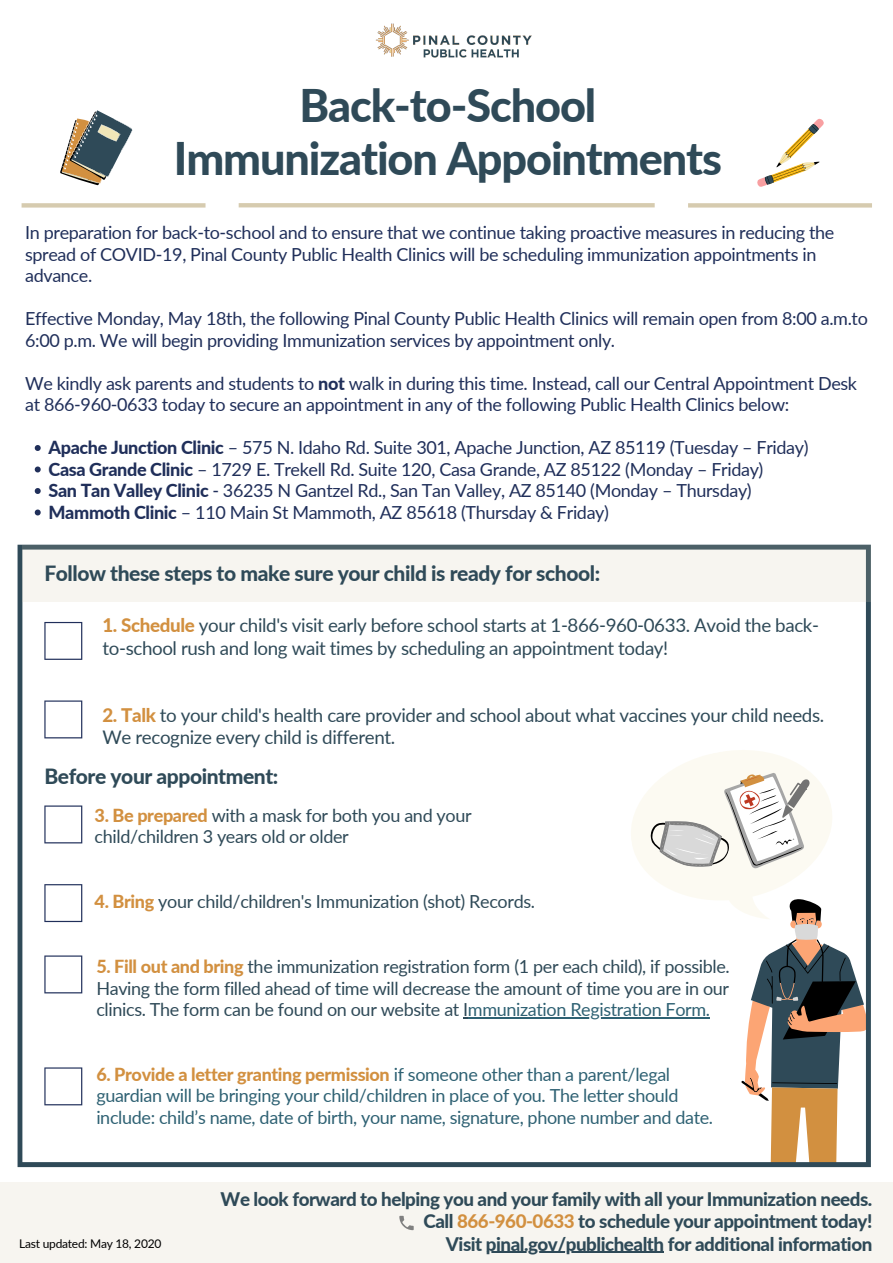
<style>
.page{position:relative;width:893px;height:1263px;background:#fff}
.page>*{position:absolute;margin:0;border:0;box-sizing:border-box;transform-origin:0 0}
.t1{font:800 45px/53.9px "Lato";letter-spacing:-.025em;color:#2f4a58;text-align:center}
.t2{font:800 21px "Lato";letter-spacing:-.02em;color:#2f4a58}
.t3{font:18.75px/22.4px "Lato";letter-spacing:-.02em;color:#2f4a58}
.t4{font:800 18.75px/22.1px "Lato";letter-spacing:-.025em;color:#2f4a58;text-align:right}
.t5{font:18px/21.5px "Lato";letter-spacing:-.02em;color:#202f5a}
.t6{font:18px/21.5px "Lato";letter-spacing:-.02em;color:#2f4a58;text-align:justify}
.t7{font:18px/21.5px "Lato";letter-spacing:-.02em;color:#2e6173}
.t8{font:12px "Lato";letter-spacing:-.02em;color:#000}
.s1{font-weight:800}
.s2{font-weight:800;color:#d29040}
.s3{color:#2e6173}
.s4{color:#d29040}
</style>
<div class="page">
<svg style="left:18px;top:545px;width:853px;height:622px"></svg>
<hr style="left:468px;top:1017px;width:242px;height:2px;background:#2e6173">
<div style="left:0;top:1182px;width:893px;height:81px;background:#f7f5f0"></div>
<hr style="left:239px;top:203px;width:415px;height:4px;background:#d6cbaf">
<img style="left:376px;top:23px;width:156px;height:35px">
<svg style="left:22px;top:203px;width:183px;height:5px"></svg>
<svg style="left:688px;top:203px;width:184px;height:5px"></svg>
<svg style="left:757px;top:118px;width:67px;height:69px"></svg>
<svg style="left:60px;top:110px;width:73px;height:75px"></svg>
<svg style="left:35px;top:445px;width:6px;height:6px"></svg>
<svg style="left:35px;top:466px;width:6px;height:6px"></svg>
<svg style="left:35px;top:488px;width:6px;height:6px"></svg>
<svg style="left:35px;top:509px;width:6px;height:6px"></svg>
<hr style="left:486px;top:1251px;width:178px;height:2px;background:#2f4a58">
<svg style="left:399px;top:1216px;width:15px;height:14px"></svg>
<svg style="left:618px;top:734px;width:231px;height:207px"></svg>
<svg style="left:647px;top:773px;width:167px;height:99px"></svg>
<svg style="left:22px;top:545px;width:848px;height:56px;fill:#f7f5f0"></svg>
<svg style="left:44px;top:805px;width:38px;height:38px"></svg>
<svg style="left:44px;top:884px;width:38px;height:38px"></svg>
<svg style="left:44px;top:955px;width:38px;height:38px"></svg>
<svg style="left:44px;top:622px;width:38px;height:38px"></svg>
<svg style="left:44px;top:700px;width:38px;height:38px"></svg>
<svg style="left:44px;top:1067px;width:38px;height:38px"></svg>
<h1 class="t1" style="left:174px;top:77px;width:549px">Back-to-School<br>Immunization Appointments</h1>
<p class="t5" style="left:25px;top:221px;width:811px">In preparation for back-to-school and to ensure that we continue taking proactive measures in reducing the spread of COVID-19, Pinal County Public Health Clinics will be scheduling immunization appointments in advance.</p>
<p class="t5" style="left:25px;top:307px;width:844px">Effective Monday, May 18th, the following Pinal County Public Health Clinics will remain open from 8:00 a.m.to<br>6:00 p.m. We will begin providing Immunization services by appointment only.</p>
<p class="t5" style="left:25px;top:372px;width:833px">We kindly ask parents and students to <span class="s1">not</span> walk in during this time. Instead, call our Central Appointment Desk at 866-960-0633 today to secure an appointment in any of the following Public Health Clinics below:</p>
<p class="t5" style="left:49px;top:436px;width:761px"><span class="s1">Apache Junction Clinic</span> – 575 N. Idaho Rd. Suite 301, Apache Junction, AZ 85119 (Tuesday – Friday)<br><span class="s1">Casa Grande Clinic</span> – 1729 E. Trekell Rd. Suite 120, Casa Grande, AZ 85122 (Monday – Friday)<br><span class="s1">San Tan Valley Clinic</span> - 36235 N Gantzel Rd., San Tan Valley, AZ 85140 (Monday – Thursday)<br><span class="s1">Mammoth Clinic</span> – 110 Main St Mammoth, AZ 85618 (Thursday &amp; Friday)</p>
<p class="t2" style="left:44px;top:560px;width:557px">Follow these steps to make sure your child is ready for school:</p>
<p class="t3" style="left:102px;top:614px;width:718px"><span class="s2">1. Schedule</span> your child's visit early before school starts at 1-866-960-0633. Avoid the back&shy;to-school rush and long wait times by scheduling an appointment today!</p>
<p class="t3" style="left:102px;top:703px;width:723px"><span class="s2">2. Talk</span> to your child's health care provider and school about what vaccines your child needs.<br>We recognize every child is different.</p>
<p class="t2" style="left:44px;top:763px;width:236px">Before your appointment:</p>
<p class="t6" style="left:95px;top:804px;width:378px"><span class="s2">3. Be prepared</span> with a mask for both you and your child/children 3 years old or older</p>
<p class="t6" style="left:95px;top:890px;width:442px"><span class="s2">4. Bring</span> your child/children's Immunization (shot) Records.</p>
<p class="t6" style="left:96px;top:955px;width:635px"><span class="s2">5. Fill out and bring</span> the immunization registration form (1 per each child), if possible.<br>Having the form filled ahead of time will decrease the amount of time you are in our clinics. The form can be found on our website at I<span class="s3">mmunization Registration Form.</span></p>
<p class="t7" style="left:96px;top:1063px;width:618px"><span class="s2">6. Provide a letter granting permission</span> if someone other than a parent/legal guardian will be bringing your child/children in place of you. The letter should include: child’s name, date of birth, your name, signature, phone number and date.</p>
<p class="t8" style="left:19px;top:1236px;width:144px">Last updated: May 18, 2020</p>
<p class="t4" style="left:221px;top:1188px;width:653px">We look forward to helping you and your family with all your Immunization needs.<br>Call <span class="s4">866-960-0633</span> to schedule your appointment today!<br>Visit pinal.gov/publichealth for additional information</p>
</div>
